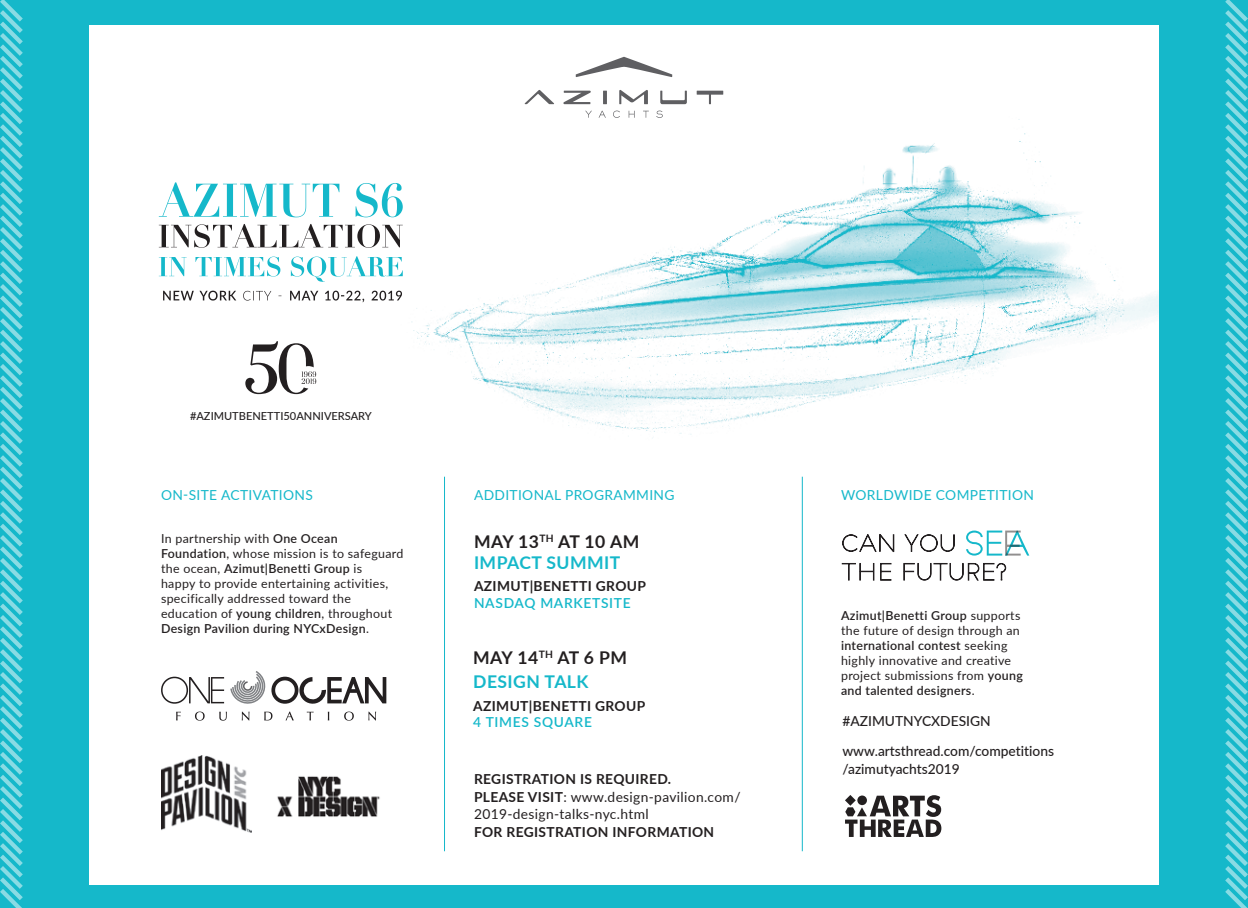
<style>
.page{position:relative;width:1248px;height:908px;background:#fff}
.page>*{position:absolute;margin:0;border:0;box-sizing:border-box;transform-origin:0 0}
.t1{font:700 17.6px "Lato";letter-spacing:.025em;color:#231f20}
.t2{font:700 17.6px "Lato";letter-spacing:.025em;color:#15b8ca}
.t3{font:700 13.8px/16.6px "Lato";letter-spacing:.025em;color:#231f20}
.t4{font:500 13.8px "Lato";color:#231f20}
.t5{font:13.8px/17.6px "Lato";letter-spacing:.025em;color:#231f20}
.t6{font:13.8px "Lato";letter-spacing:.025em;color:#15b8ca}
.t7{font:600 13.8px "Lato";letter-spacing:.05em;color:#15b8ca}
.t8{font:12.4px/14.8px "Lato";letter-spacing:.025em;color:#231f20}
.t9{font:500 11px "Lato";color:#231f20}
.s1{font-weight:600}
.s2{font-weight:600;color:#15b8ca}
.s3{font-weight:700}
</style>
<div class="page">
<div style="left:0;top:0;width:1247px;height:907px;background:#15b8ca"></div>
<svg style="left:1225px;top:0;width:22px;height:907px"></svg>
<svg style="left:0;top:0;width:23px;height:907px"></svg>
<div style="left:89px;top:25px;width:1069px;height:859px;background:#fff"></div>
<img style="left:390px;top:56px;width:768px;height:513px">
<svg style="left:159px;top:256px;width:244px;height:26px"></svg>
<svg style="left:159px;top:224px;width:244px;height:24px"></svg>
<svg style="left:159px;top:182px;width:244px;height:35px"></svg>
<svg style="left:163px;top:290px;width:239px;height:12px"></svg>
<hr style="left:603px;top:91px;width:4px;height:13px;background:#5f5f62">
<svg style="left:524px;top:90px;width:30px;height:14px"></svg>
<svg style="left:563px;top:91px;width:27px;height:13px"></svg>
<svg style="left:660px;top:91px;width:26px;height:13px"></svg>
<svg style="left:696px;top:91px;width:27px;height:13px"></svg>
<svg style="left:619px;top:90px;width:29px;height:14px"></svg>
<svg style="left:585px;top:111px;width:7px;height:7px"></svg>
<svg style="left:598px;top:111px;width:7px;height:7px"></svg>
<svg style="left:613px;top:110px;width:7px;height:8px"></svg>
<svg style="left:628px;top:111px;width:6px;height:7px"></svg>
<svg style="left:643px;top:111px;width:5px;height:7px"></svg>
<svg style="left:656px;top:110px;width:6px;height:8px"></svg>
<svg style="left:575px;top:57px;width:97px;height:20px"></svg>
<hr style="left:444px;top:476px;width:1px;height:374px;background:#15b8ca">
<hr style="left:801px;top:476px;width:1px;height:374px;background:#15b8ca">
<svg style="left:841px;top:562px;width:165px;height:18px"></svg>
<svg style="left:842px;top:533px;width:112px;height:19px"></svg>
<svg style="left:966px;top:530px;width:63px;height:25px"></svg>
<svg style="left:845px;top:795px;width:96px;height:41px"></svg>
<svg style="left:245px;top:341px;width:71px;height:53px"></svg>
<img style="left:161px;top:755px;width:90px;height:77px">
<img style="left:277px;top:776px;width:103px;height:41px">
<svg style="left:161px;top:676px;width:63px;height:27px"></svg>
<svg style="left:230px;top:671px;width:156px;height:33px"></svg>
<svg style="left:176px;top:711px;width:5px;height:9px"></svg>
<svg style="left:195px;top:711px;width:10px;height:9px"></svg>
<svg style="left:219px;top:711px;width:8px;height:9px"></svg>
<svg style="left:242px;top:711px;width:7px;height:9px"></svg>
<svg style="left:264px;top:711px;width:8px;height:9px"></svg>
<svg style="left:285px;top:711px;width:9px;height:9px"></svg>
<svg style="left:307px;top:711px;width:6px;height:9px"></svg>
<svg style="left:344px;top:711px;width:10px;height:9px"></svg>
<svg style="left:368px;top:711px;width:8px;height:9px"></svg>
<p class="t9" style="left:190px;top:407px;width:183px">#AZIMUTBENETTI50ANNIVERSARY</p>
<p class="t6" style="left:161px;top:485px;width:153px">ON-SITE ACTIVATIONS</p>
<p class="t6" style="left:474px;top:485px;width:202px">ADDITIONAL PROGRAMMING</p>
<p class="t6" style="left:841px;top:485px;width:194px">WORLDWIDE COMPETITION</p>
<p class="t8" style="left:161px;top:530px;width:244px">In partnership with <span class="s1">One Ocean Foundation</span>, whose mission is to safeguard the ocean, <span class="s1">Azimut|Benetti Group</span> is<br>happy to provide entertaining activities, specifically addressed toward the education of <span class="s1">young children</span>, throughout <span class="s1">Design Pavilion during NYCxDesign</span>.</p>
<p class="t1" style="left:474px;top:528px;width:167px">MAY 13<sup>TH</sup> AT 10 AM</p>
<p class="t2" style="left:474px;top:549px;width:148px">IMPACT SUMMIT</p>
<p class="t3" style="left:474px;top:577px;width:173px">AZIMUT|BENETTI GROUP<br><span class="s2">NASDAQ MARKETSITE</span></p>
<p class="t1" style="left:473px;top:644px;width:155px">MAY 14<sup>TH</sup> AT 6 PM</p>
<p class="t2" style="left:473px;top:668px;width:117px">DESIGN TALK</p>
<p class="t3" style="left:473px;top:696px;width:173px">AZIMUT|BENETTI GROUP</p>
<p class="t7" style="left:473px;top:711px;width:120px">4 TIMES SQUARE</p>
<p class="t3" style="left:474px;top:770px;width:199px">REGISTRATION IS REQUIRED.</p>
<p class="t5" style="left:474px;top:787px;width:268px"><span class="s3">PLEASE VISIT</span>: www.design-pavilion.com/<br>2019-design-talks-nyc.html</p>
<p class="t3" style="left:474px;top:822px;width:242px">FOR REGISTRATION INFORMATION</p>
<p class="t8" style="left:841px;top:607px;width:183px"><span class="s1">Azimut|Benetti Group</span> supports the future of design through an <span class="s1">international contest</span> seeking highly innovative and creative project submissions from <span class="s1">young and talented designers</span>.</p>
<p class="t4" style="left:842px;top:711px;width:150px">#AZIMUTNYCXDESIGN</p>
<p class="t4" style="left:842px;top:740px;width:213px">www.artsthread.com/competitions</p>
<p class="t4" style="left:842px;top:758px;width:119px">/azimutyachts2019</p>
</div>
